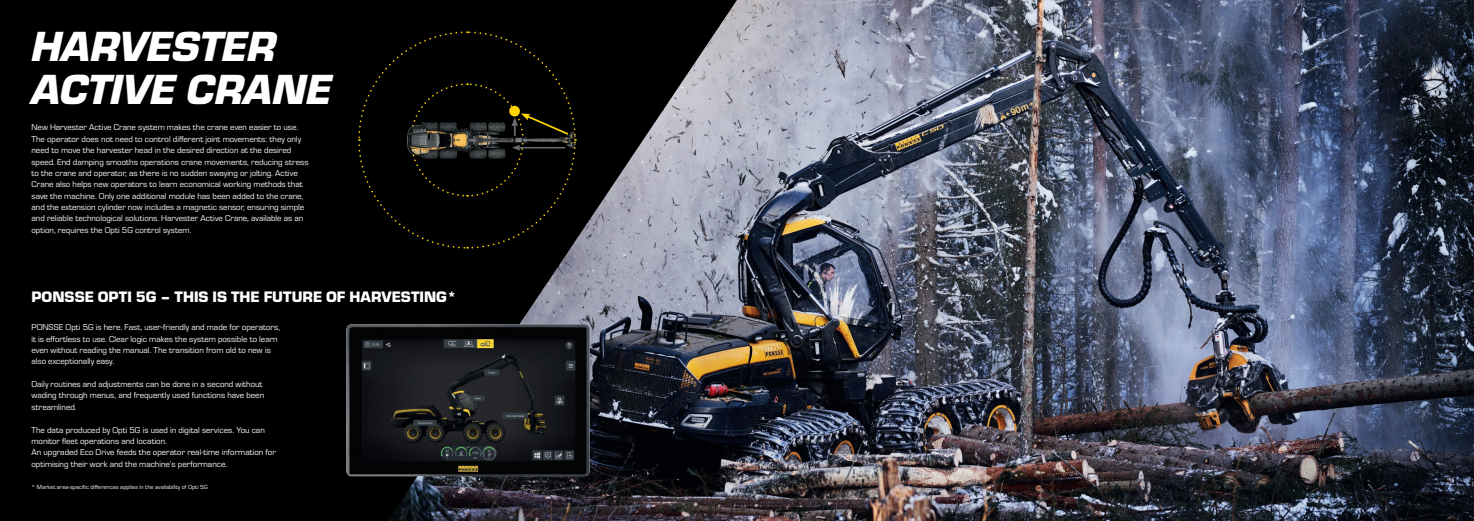
<style>
.page{position:relative;width:1474px;height:521px;background:#fff}
.page>*{position:absolute;margin:0;border:0;box-sizing:border-box;transform-origin:0 0}
.t1{font:italic 900 43.75px/43.8px "Eurostile";letter-spacing:-.015em;color:#fff}
.t2{font:900 15.75px "Eurostile";color:#fff}
.t3{font:8.75px/11.4px "Eurostile";color:#fff}
.t4{font:6.12px "Eurostile";color:#fff}
</style>
<div class="page">
<img style="left:737px;top:0;width:736px;height:521px">
<svg style="left:0;top:0;width:737px;height:521px;background:#19191b"></svg>
<svg style="left:357px;top:30px;width:220px;height:219px;background:#080704"></svg>
<img style="left:346px;top:324px;width:243px;height:152px">
<h1 class="t1" style="left:32px;top:21px;width:301px">HARVESTER<br>ACTIVE CRANE</h1>
<p class="t3" style="left:32px;top:121px;width:278px">New Harvester Active Crane system makes the crane even easier to use.<br>The operator does not need to control different joint movements: they only need to move the harvester head in the desired direction at the desired speed. End damping smooths operations crane movements, reducing stress to the crane and operator, as there is no sudden swaying or jolting. Active Crane also helps new operators to learn economical working methods that save the machine. Only one additional module has been added to the crane, and the extension cylinder now includes a magnetic sensor, ensuring simple and reliable technological solutions. Harvester Active Crane, available as an option, requires the Opti 5G control system.</p>
<h2 class="t2" style="left:32px;top:286px;width:427px">PONSSE OPTI 5G – THIS IS THE FUTURE OF HARVESTING*</h2>
<p class="t3" style="left:32px;top:321px;width:250px">PONSSE Opti 5G is here. Fast, user-friendly and made for operators, it is effortless to use. Clear logic makes the system possible to learn even without reading the manual. The transition from old to new is also exceptionally easy.</p>
<p class="t3" style="left:32px;top:378px;width:234px">Daily routines and adjustments can be done in a second without wading through menus, and frequently used functions have been streamlined.</p>
<p class="t3" style="left:32px;top:423px;width:246px">The data produced by Opti 5G is used in digital services. You can monitor fleet operations and location.<br>An upgraded Eco Drive feeds the operator real-time information for optimising their work and the machine’s performance.</p>
<p class="t4" style="left:32px;top:483px;width:178px">* Market area-specific differences applies in the availability of Opti 5G</p>
</div>
